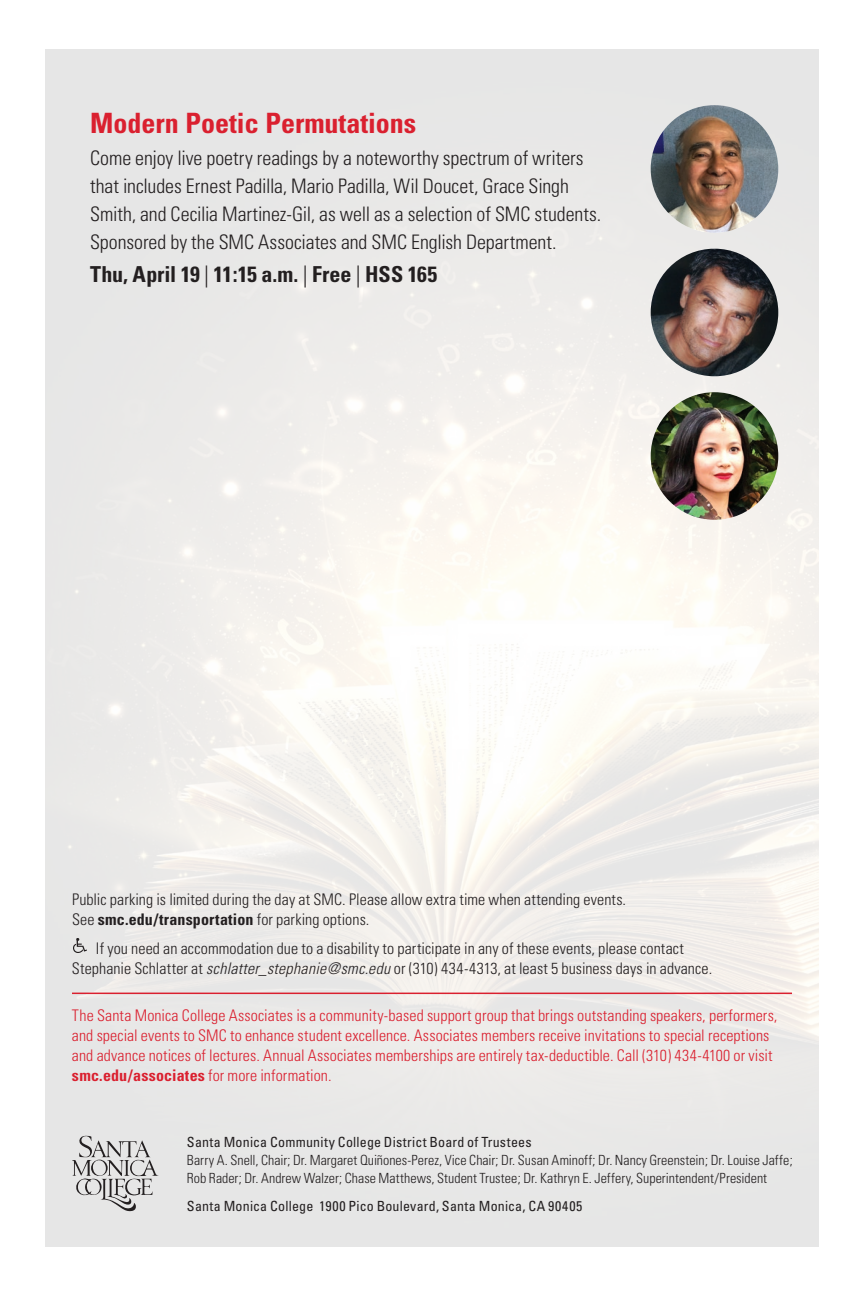
<style>
.page{position:relative;width:864px;height:1296px;background:#fff}
.page>*{position:absolute;margin:0;border:0;box-sizing:border-box;transform-origin:0 0}
.t1{font:700 condensed 28px "Univers";color:#da202f}
.t2{font:700 condensed 22px "Univers";letter-spacing:-.005em;color:#231f20}
.t3{font:300 condensed 20px/28px "Univers";color:#231f20}
.t4{font:300 condensed 16px/20px "Univers";letter-spacing:.005em;color:#da202f}
.t5{font:300 condensed 16px/20px "Univers";letter-spacing:.005em;color:#231f20}
.t6{font:300 condensed 14px/18px "Univers";color:#231f20}
.t7{font:condensed 14px "Univers";letter-spacing:.015em;color:#231f20}
.s1{font-weight:300}
.s2{font-weight:700}
.s3{font-style:italic}
</style>
<div class="page">
<img style="left:45px;top:50px;width:774px;height:1196px">
<svg style="left:72px;top:1135px;width:86px;height:76px;background:#c5c5c5"></svg>
<img style="left:651px;top:105px;width:127px;height:128px;border-radius:64px">
<img style="left:651px;top:249px;width:127px;height:127px;border-radius:64px">
<img style="left:651px;top:392px;width:127px;height:128px;border-radius:64px">
<hr style="left:72px;top:993px;width:720px;height:1px;background:#da202f">
<img style="left:73px;top:938px;width:13px;height:15px">
<h1 class="t1" style="left:90px;top:106px;width:328px">Modern Poetic Permutations</h1>
<p class="t3" style="left:90px;top:144px;width:513px">Come enjoy live poetry readings by a noteworthy spectrum of writers that includes Ernest Padilla, Mario Padilla, Wil Doucet, Grace Singh Smith, and Cecilia Martinez-Gil, as well as a selection of SMC students.<br>Sponsored by the SMC Associates and SMC English Department.</p>
<h2 class="t2" style="left:90px;top:261px;width:349px">Thu, April 19 <span class="s1">|</span> 11:15 a.m. <span class="s1">|</span> Free <span class="s1">|</span> HSS 165</h2>
<p class="t5" style="left:72px;top:889px;width:556px">Public parking is limited during the day at SMC. Please allow extra time when attending events.<br>See <span class="s2">smc.edu/transportation</span> for parking options.</p>
<p class="t5" style="left:72px;top:938px;width:642px;text-align:center">If you need an accommodation due to a disability to participate in any of these events, please contact<br>Stephanie Schlatter at <span class="s3">schlatter_stephanie@smc.edu</span> or (310) 434-4313, at least 5 business days in advance.</p>
<p class="t4" style="left:72px;top:1005px;width:707px">The Santa Monica College Associates is a community-based support group that brings outstanding speakers, performers, and special events to SMC to enhance student excellence. Associates members receive invitations to special receptions and advance notices of lectures. Annual Associates memberships are entirely tax-deductible. Call (310) 434-4100 or visit <span class="s2">smc.edu/associates</span> for more information.</p>
<p class="t7" style="left:187px;top:1133px;width:346px">Santa Monica Community College District Board of Trustees</p>
<p class="t6" style="left:187px;top:1151px;width:607px">Barry A. Snell, Chair; Dr. Margaret Quiñones-Perez, Vice Chair; Dr. Susan Aminoff; Dr. Nancy Greenstein; Dr. Louise Jaffe;<br>Rob Rader; Dr. Andrew Walzer; Chase Matthews, Student Trustee; Dr. Kathryn E. Jeffery, Superintendent/President</p>
<p class="t7" style="left:187px;top:1197px;width:397px">Santa Monica College 1900 Pico Boulevard, Santa Monica, CA 90405</p>
</div>
